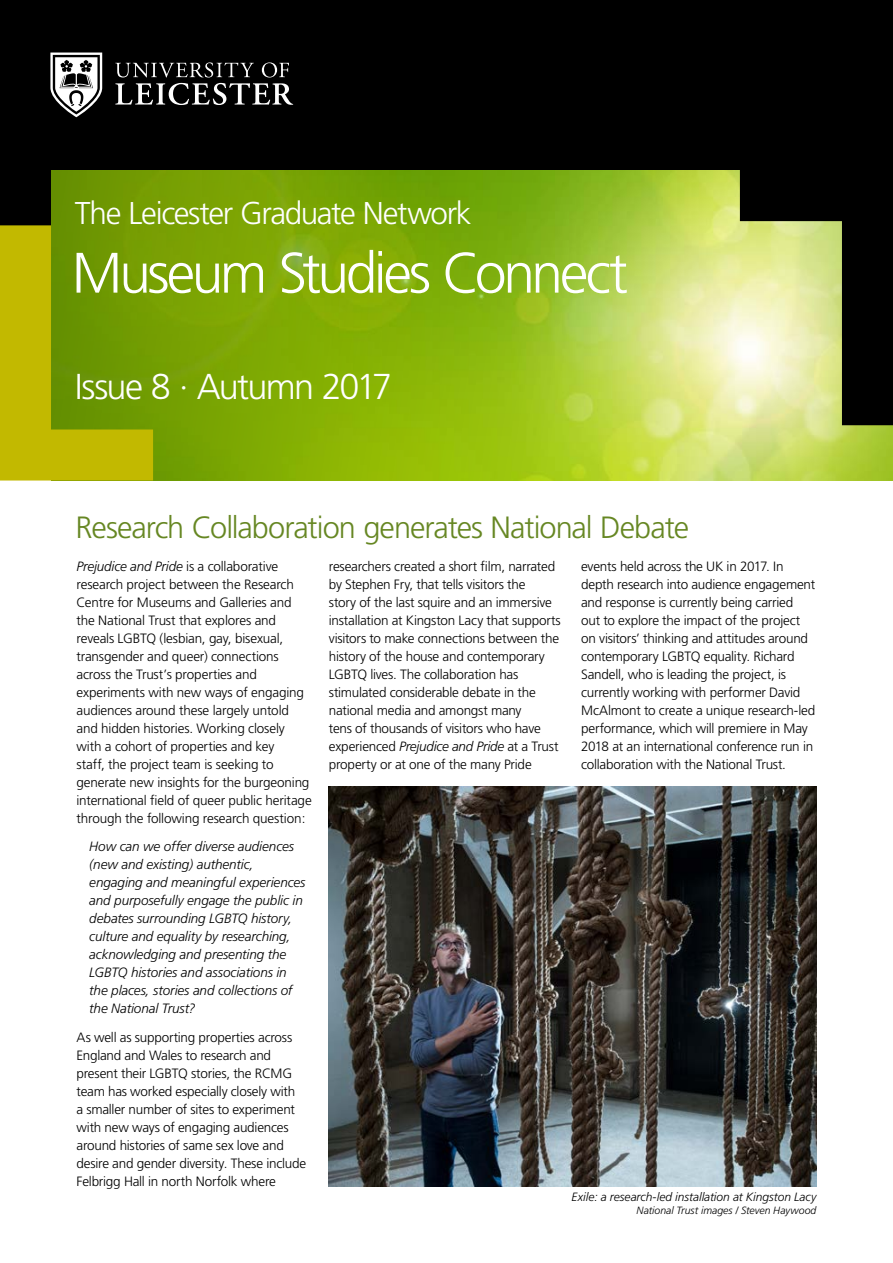
<style>
.page{position:relative;width:893px;height:1263px;background:#fff}
.page>*{position:absolute;margin:0;border:0;box-sizing:border-box;transform-origin:0 0}
.t1{font:300 57px "Frutiger";letter-spacing:-.06em;color:#fff}
.t2{font:300 36px "Frutiger";letter-spacing:-.05em;color:#fff}
.t3{font:300 31.5px "Frutiger";letter-spacing:-.04em;color:#fff}
.t4{font:300 30.75px "Frutiger";letter-spacing:-.035em;color:#668723}
.t5{font:300 13.5px/18px "Frutiger";letter-spacing:-.015em;color:#000}
.t6{font:italic 300 13.5px/18px "Frutiger";letter-spacing:-.01em;color:#000}
.t7{font:italic 300 12px "Frutiger";letter-spacing:-.005em;color:#000}
.t8{font:italic 300 10.5px "Frutiger";color:#000}
.s1{font-style:italic}
</style>
<div class="page">
<div style="left:0;top:0;width:893px;height:398px;background:#000"></div>
<svg style="left:51px;top:170px;width:842px;height:310px;background:#97bb25"></svg>
<svg style="left:50px;top:53px;width:52px;height:64px"></svg>
<svg style="left:262px;top:62px;width:27px;height:15px"></svg>
<svg style="left:115px;top:62px;width:139px;height:15px"></svg>
<svg style="left:115px;top:83px;width:178px;height:22px"></svg>
<svg style="left:740px;top:170px;width:153px;height:255px"></svg>
<img style="left:329px;top:787px;width:487px;height:399px">
<svg style="left:0;top:225px;width:153px;height:255px;background:#94a600"></svg>
<h3 class="t3" style="left:75px;top:195px;width:398px">The Leicester Graduate Network</h3>
<h1 class="t1" style="left:72px;top:241px;width:558px">Museum Studies Connect</h1>
<h2 class="t2" style="left:75px;top:366px;width:319px">Issue 8 · Autumn 2017</h2>
<h3 class="t4" style="left:75px;top:510px;width:615px">Research Collaboration generates National Debate</h3>
<p class="t5" style="left:329px;top:558px;width:233px">researchers created a short film, narrated by Stephen Fry, that tells visitors the<br>story of the last squire and an immersive installation at Kingston Lacy that supports visitors to make connections between the history of the house and contemporary LGBTQ lives. The collaboration has stimulated considerable debate in the national media and amongst many<br>tens of thousands of visitors who have experienced <span class="s1">Prejudice and Pride</span> at a Trust property or at one of the many Pride</p>
<p class="t5" style="left:77px;top:558px;width:237px"><span class="s1">Prejudice and Pride</span> is a collaborative research project between the Research Centre for Museums and Galleries and the National Trust that explores and reveals LGBTQ (lesbian, gay, bisexual, transgender and queer) connections across the Trust’s properties and experiments with new ways of engaging audiences around these largely untold and hidden histories. Working closely with a cohort of properties and key<br>staff, the project team is seeking to generate new insights for the burgeoning international field of queer public heritage through the following research question:</p>
<p class="t6" style="left:89px;top:838px;width:218px">How can we offer diverse audiences (new and existing) authentic, engaging and meaningful experiences and purposefully engage the public in debates surrounding LGBTQ history, culture and equality by researching, acknowledging and presenting the LGBTQ histories and associations in the places, stories and collections of the National Trust?</p>
<p class="t5" style="left:77px;top:1028px;width:231px">As well as supporting properties across England and Wales to research and present their LGBTQ stories, the RCMG team has worked especially closely with<br>a smaller number of sites to experiment with new ways of engaging audiences around histories of same sex love and desire and gender diversity. These include Felbrigg Hall in north Norfolk where</p>
<p class="t5" style="left:581px;top:558px;width:236px">events held across the UK in 2017. In depth research into audience engagement and response is currently being carried out to explore the impact of the project on visitors’ thinking and attitudes around contemporary LGBTQ equality. Richard Sandell, who is leading the project, is currently working with performer David McAlmont to create a unique research-led performance, which will premiere in May 2018 at an international conference run in collaboration with the National Trust.</p>
<p class="t7" style="left:572px;top:1190px;width:246px">Exile: a research-led installation at Kingston Lacy</p>
<p class="t8" style="left:637px;top:1204px;width:181px">National Trust images / Steven Haywood</p>
</div>
